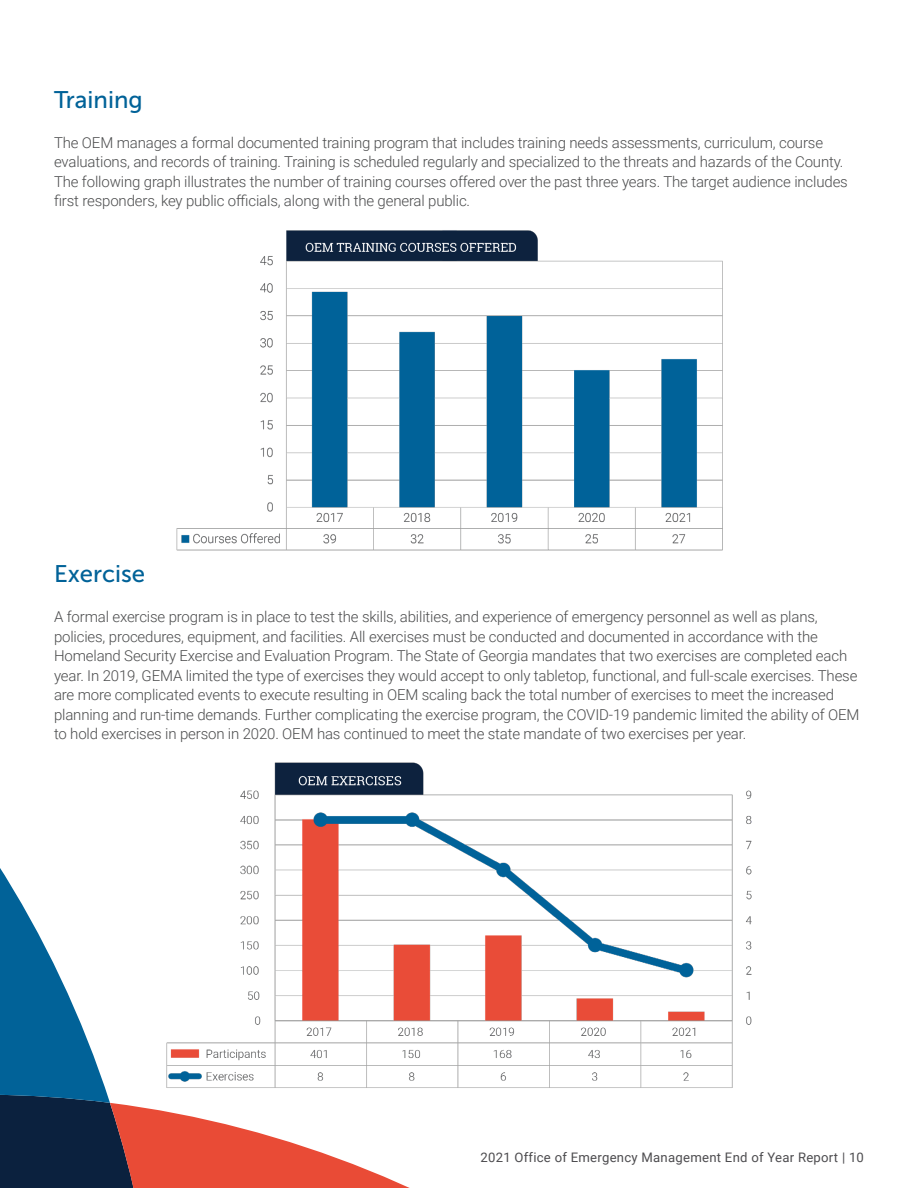
<style>
.page{position:relative;width:918px;height:1188px;background:#fff}
.page>*{position:absolute;margin:0;border:0;box-sizing:border-box;transform-origin:0 0}
.Heading2{font:24px "Museo Sans 500";color:#016298}
.t1{font:300 15px/19.5px "Roboto";letter-spacing:-.01em;color:#4b4c4d}
.t2{font:13.2px "Roboto";letter-spacing:.02em;color:#4d4c4f}
</style>
<div class="page">
<svg style="left:0;top:868px;width:110px;height:235px;fill:#016298"></svg>
<svg style="left:0;top:1103px;width:410px;height:85px"></svg>
<img style="left:176px;top:230px;width:547px;height:321px">
<img style="left:166px;top:762px;width:586px;height:326px">
<p class="Heading2" style="left:54px;top:87px;width:90px">Training</p>
<p class="t1" style="left:54px;top:132px;width:795px">The OEM manages a formal documented training program that includes training needs assessments, curriculum, course evaluations, and records of training. Training is scheduled regularly and specialized to the threats and hazards of the County.<br>The following graph illustrates the number of training courses offered over the past three years. The target audience includes first responders, key public officials, along with the general public.</p>
<p class="Heading2" style="left:54px;top:561px;width:93px">Exercise</p>
<p class="t1" style="left:54px;top:606px;width:807px">A formal exercise program is in place to test the skills, abilities, and experience of emergency personnel as well as plans, policies, procedures, equipment, and facilities. All exercises must be conducted and documented in accordance with the Homeland Security Exercise and Evaluation Program. The State of Georgia mandates that two exercises are completed each year. In 2019, GEMA limited the type of exercises they would accept to only tabletop, functional, and full-scale exercises. These are more complicated events to execute resulting in OEM scaling back the total number of exercises to meet the increased planning and run-time demands. Further complicating the exercise program, the COVID-19 pandemic limited the ability of OEM to hold exercises in person in 2020. OEM has continued to meet the state mandate of two exercises per year.</p>
<p class="t2" style="left:480px;top:1148px;width:385px">2021 Office of Emergency Management End of Year Report | 10</p>
</div>
